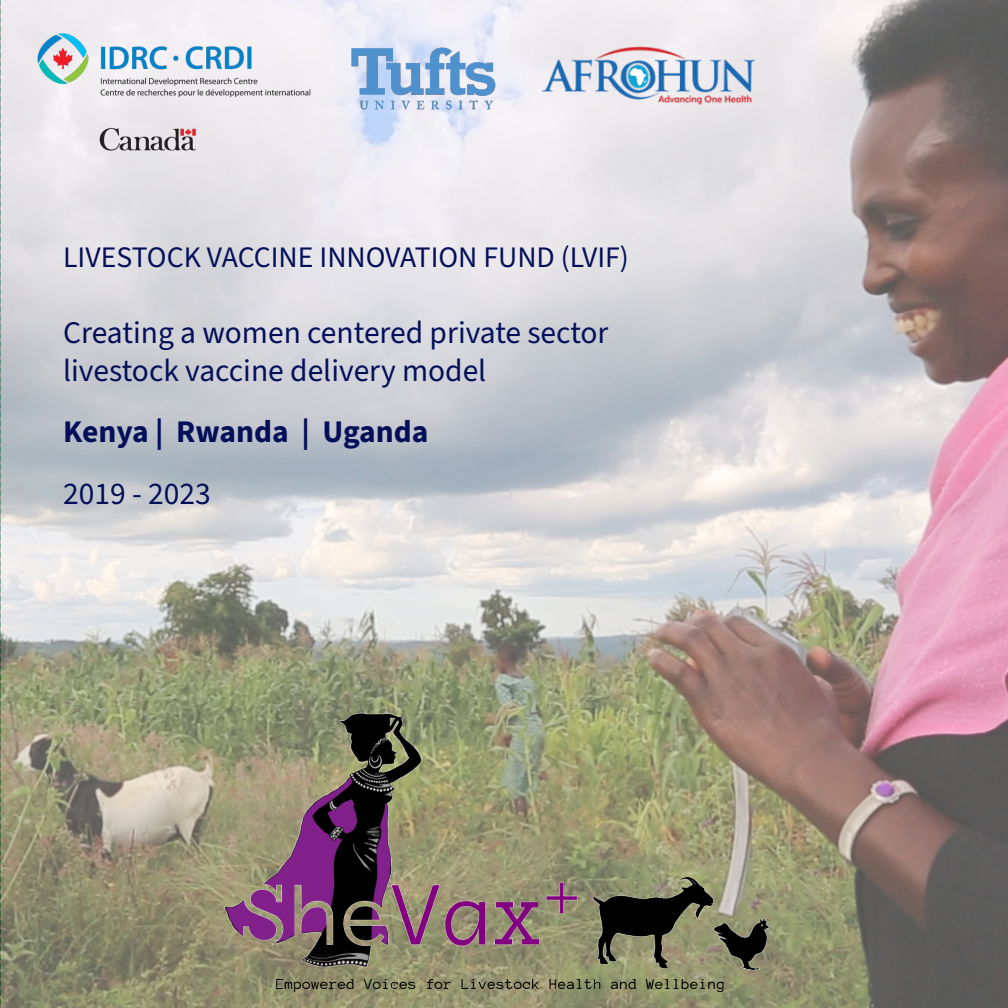
<style>
.page{position:relative;width:1008px;height:1008px;background:#fff}
.page>*{position:absolute;margin:0;border:0;box-sizing:border-box;transform-origin:0 0}
.Paragraph{font:31.5px/37.8px "Source Sans 3";color:#031059}
.Paragraph-2{font:700 31.5px "Source Sans 3";color:#031059}
.Paragraph-3{font:29.75px "Source Sans 3";color:#031059}
</style>
<div class="page">
<svg style="left:0;top:0;width:1px;height:1008px"></svg>
<img style="left:1px;top:0;width:1007px;height:1008px">
<img style="left:16px;top:16px;width:315px;height:152px">
<img style="left:306px;top:2px;width:236px;height:153px">
<img style="left:542px;top:33px;width:213px;height:87px">
<img style="left:194px;top:702px;width:630px;height:306px">
<p class="Paragraph-3" style="left:63px;top:238px;width:567px">LIVESTOCK VACCINE INNOVATION FUND (LVIF)</p>
<p class="Paragraph" style="left:63px;top:315px;width:547px">Creating a women centered private sector livestock vaccine delivery model</p>
<p class="Paragraph-2" style="left:63px;top:411px;width:367px">Kenya | Rwanda | Uganda</p>
<p class="Paragraph" style="left:63px;top:475px;width:149px">2019 - 2023</p>
</div>
